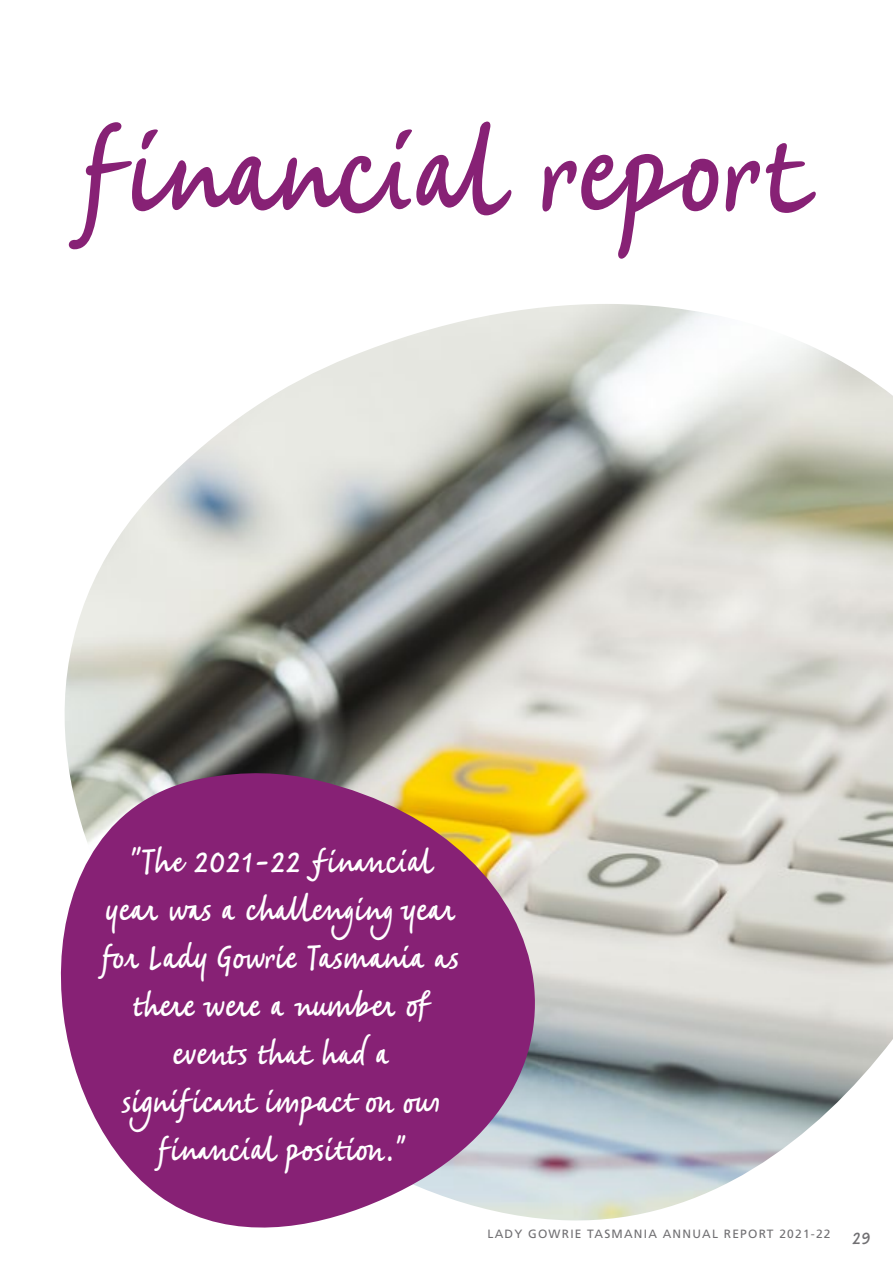
<style>
.page{position:relative;width:893px;height:1263px;background:#fff}
.page>*{position:absolute;margin:0;border:0;box-sizing:border-box;transform-origin:0 0}
.t1{font:129px "Saltbush";color:#872175}
.t2{font:36px/48px "Saltbush";letter-spacing:-.01em;color:#fff;text-align:center}
.t3{font:12px "Frutiger";letter-spacing:.1em;color:#717073}
.s1{font-family:"Saltbush";font-size:21px}
</style>
<div class="page">
<img style="left:64px;top:304px;width:829px;height:913px">
<svg style="left:60px;top:771px;width:563px;height:457px;background:#a25e8d"></svg>
<h1 class="t1" style="left:83px;top:90px;width:728px">financial report</h1>
<p class="t2" style="left:102px;top:836px;width:358px">"The 2021-22 financial year was a challenging year for Lady Gowrie Tasmania as there were a number of events that had a significant impact on our financial position.”</p>
<p class="t3" style="left:488px;top:1226px;width:384px">LADY GOWRIE TASMANIA ANNUAL REPORT 2021-22 <span class="s1">29</span></p>
</div>
